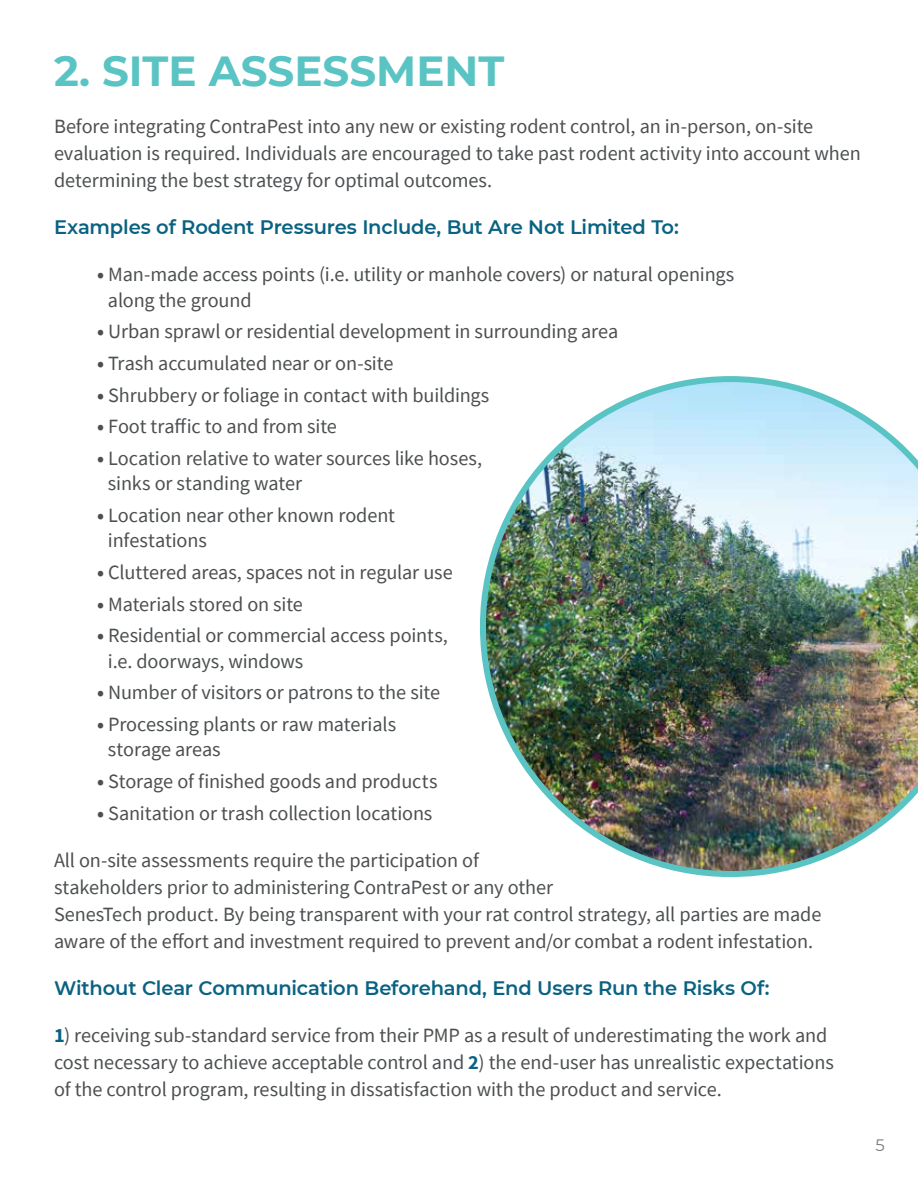
<style>
.page{position:relative;width:918px;height:1188px;background:#fff}
.page>*{position:absolute;margin:0;border:0;box-sizing:border-box;transform-origin:0 0}
.t1{font:700 42px "Montserrat";color:#59c4c3}
.t2{font:20.25px/27px "Source Sans Pro";letter-spacing:-.005em;color:#4d5052}
.t3{font:600 19.5px "Montserrat";letter-spacing:-.01em;color:#096281}
.t4{font:16.5px "Montserrat";color:#7a7a7b}
.s1{font-weight:700}
.s2{font-weight:700;color:#096281}
</style>
<div class="page">
<img style="left:480px;top:376px;width:438px;height:501px">
<h1 class="t1" style="left:54px;top:40px;width:452px">2. SITE ASSESSMENT</h1>
<p class="t2" style="left:54px;top:113px;width:808px">Before integrating ContraPest into any new or existing rodent control, an in-person, on-site evaluation is required. Individuals are encouraged to take past rodent activity into account when determining the best strategy for optimal outcomes.</p>
<p class="t3" style="left:54px;top:213px;width:626px">Examples of Rodent Pressures Include, But Are Not Limited To:</p>
<p class="t2" style="left:108px;top:262px;width:628px;line-height:25.5px;text-indent:-11px"><span class="s1">•</span> Man-made access points (i.e. utility or manhole covers) or natural openings along the ground</p>
<p class="t2" style="left:97px;top:318px;width:523px"><span class="s1">•</span> Urban sprawl or residential development in surrounding area</p>
<p class="t2" style="left:97px;top:350px;width:298px"><span class="s1">•</span> Trash accumulated near or on-site</p>
<p class="t2" style="left:97px;top:381px;width:394px"><span class="s1">•</span> Shrubbery or foliage in contact with buildings</p>
<p class="t2" style="left:97px;top:413px;width:241px"><span class="s1">•</span> Foot traffic to and from site</p>
<p class="t2" style="left:108px;top:445px;width:376px;line-height:25.5px;text-indent:-11px"><span class="s1">•</span> Location relative to water sources like hoses, sinks or standing water</p>
<p class="t2" style="left:108px;top:502px;width:289px;line-height:25.5px;text-indent:-11px"><span class="s1">•</span> Location near other known rodent infestations</p>
<p class="t2" style="left:97px;top:559px;width:357px"><span class="s1">•</span> Cluttered areas, spaces not in regular use</p>
<p class="t2" style="left:97px;top:590px;width:207px"><span class="s1">•</span> Materials stored on site</p>
<p class="t2" style="left:108px;top:623px;width:341px;line-height:25.5px;text-indent:-11px"><span class="s1">•</span> Residential or commercial access points, i.e. doorways, windows</p>
<p class="t2" style="left:97px;top:679px;width:344px"><span class="s1">•</span> Number of visitors or patrons to the site</p>
<p class="t2" style="left:108px;top:711px;width:290px;line-height:25.5px;text-indent:-11px"><span class="s1">•</span> Processing plants or raw materials storage areas</p>
<p class="t2" style="left:97px;top:768px;width:342px"><span class="s1">•</span> Storage of finished goods and products</p>
<p class="t2" style="left:97px;top:799px;width:337px"><span class="s1">•</span> Sanitation or trash collection locations</p>
<p class="t2" style="left:54px;top:846px;width:769px">All on-site assessments require the participation of<br>stakeholders prior to administering ContraPest or any other<br>SenesTech product. By being transparent with your rat control strategy, all parties are made aware of the effort and investment required to prevent and/or combat a rodent infestation.</p>
<p class="t3" style="left:54px;top:974px;width:717px">Without Clear Communication Beforehand, End Users Run the Risks Of:</p>
<p class="t2" style="left:54px;top:1022px;width:781px"><span class="s2">1</span>) receiving sub-standard service from their PMP as a result of underestimating the work and cost necessary to achieve acceptable control and <span class="s2">2</span>) the end-user has unrealistic expectations of the control program, resulting in dissatisfaction with the product and service.</p>
<p class="t4" style="left:876px;top:1134px;width:11px">5</p>
</div>
